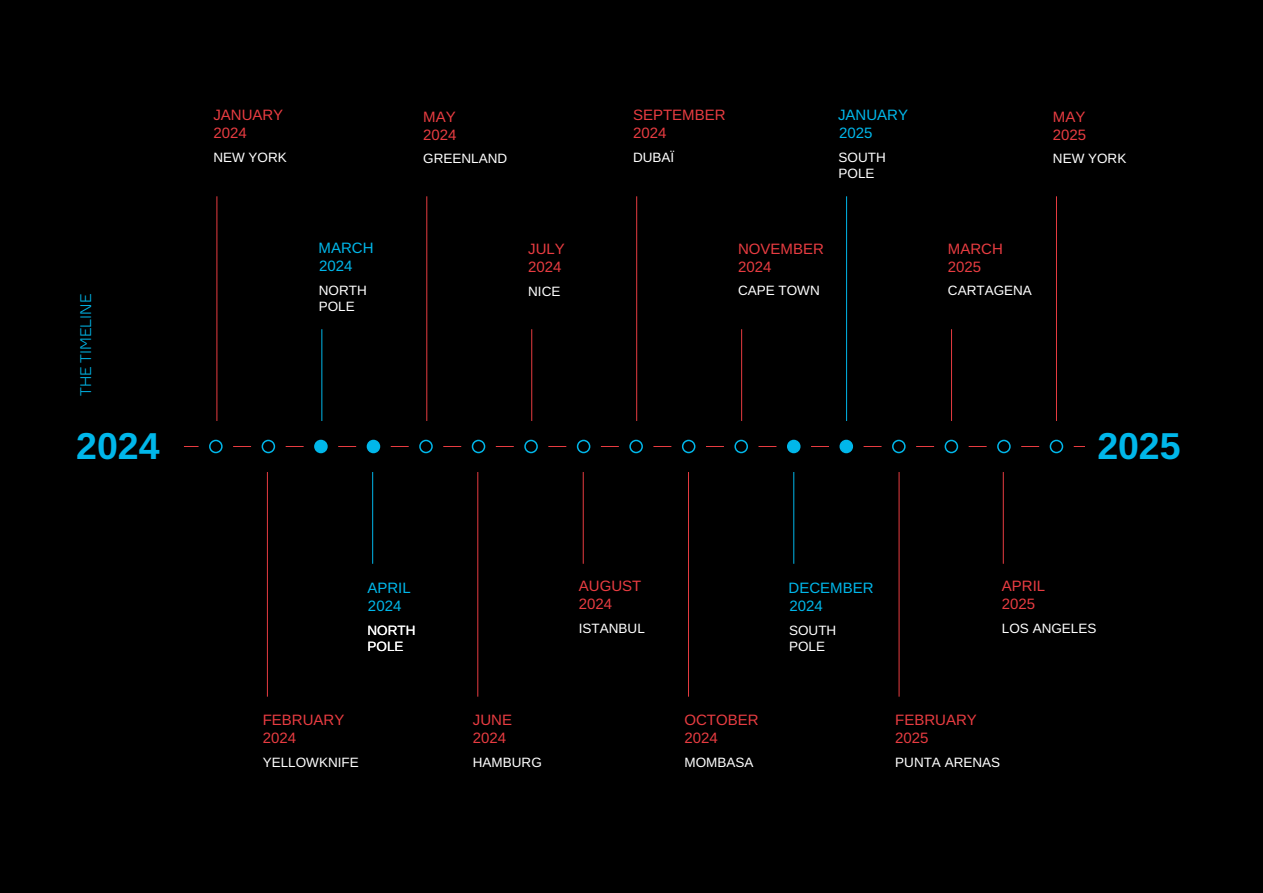
<style>
.page{position:relative;width:1263px;height:893px;background:#000}
.page>*{position:absolute;margin:0;border:0;box-sizing:border-box;transform-origin:0 0}
.t1{font:700 37.5px "Helvetica";letter-spacing:.005em;color:#00b7ea}
.t2{font:15px/18px "Helvetica";letter-spacing:.005em;color:#e83c41}
.t3{font:15px/18px "Helvetica";letter-spacing:.005em;color:#00b7ea}
.t4{font:300 15px "Formular";color:#00b7ea}
.t5{font:13.5px/16.2px "Helvetica";letter-spacing:.005em;color:#fff}
</style>
<div class="page">
<hr style="left:184px;top:446px;width:958px;height:1px;background:#e83c41">
<div style="left:199px;top:429px;width:34px;height:35px;border:22px solid #000;border-radius:50%"></div>
<div style="left:210px;top:440px;width:12px;height:12px;background:#000;border-radius:50%"></div>
<div style="left:209px;top:440px;width:14px;height:13px;border:2px solid #00b7ea;border-radius:50%"></div>
<div style="left:251px;top:429px;width:35px;height:35px;border:22px solid #000;border-radius:50%"></div>
<div style="left:262px;top:440px;width:12px;height:12px;background:#000;border-radius:50%"></div>
<div style="left:304px;top:429px;width:34px;height:35px;border:22px solid #000;border-radius:50%"></div>
<div style="left:314px;top:440px;width:14px;height:13px;border:2px solid #00b7ea;border-radius:50%"></div>
<div style="left:356px;top:429px;width:35px;height:35px;border:22px solid #000;border-radius:50%"></div>
<div style="left:367px;top:440px;width:13px;height:13px;border:2px solid #00b7ea;border-radius:50%"></div>
<div style="left:409px;top:429px;width:34px;height:35px;border:22px solid #000;border-radius:50%"></div>
<div style="left:420px;top:440px;width:12px;height:12px;background:#000;border-radius:50%"></div>
<div style="left:419px;top:440px;width:14px;height:13px;border:2px solid #00b7ea;border-radius:50%"></div>
<div style="left:461px;top:429px;width:35px;height:35px;border:22px solid #000;border-radius:50%"></div>
<div style="left:315px;top:440px;width:12px;height:12px;background:#00b7ea;border-radius:50%"></div>
<div style="left:262px;top:440px;width:13px;height:13px;border:2px solid #00b7ea;border-radius:50%"></div>
<div style="left:514px;top:429px;width:34px;height:35px;border:22px solid #000;border-radius:50%"></div>
<div style="left:525px;top:440px;width:12px;height:12px;background:#000;border-radius:50%"></div>
<div style="left:524px;top:440px;width:14px;height:13px;border:2px solid #00b7ea;border-radius:50%"></div>
<div style="left:566px;top:429px;width:35px;height:35px;border:22px solid #000;border-radius:50%"></div>
<div style="left:578px;top:440px;width:12px;height:12px;background:#000;border-radius:50%"></div>
<div style="left:577px;top:440px;width:13px;height:13px;border:2px solid #00b7ea;border-radius:50%"></div>
<div style="left:619px;top:429px;width:34px;height:35px;border:22px solid #000;border-radius:50%"></div>
<div style="left:630px;top:440px;width:12px;height:12px;background:#000;border-radius:50%"></div>
<div style="left:629px;top:440px;width:14px;height:13px;border:2px solid #00b7ea;border-radius:50%"></div>
<div style="left:671px;top:429px;width:35px;height:35px;border:22px solid #000;border-radius:50%"></div>
<div style="left:683px;top:440px;width:12px;height:12px;background:#000;border-radius:50%"></div>
<div style="left:682px;top:440px;width:13px;height:13px;border:2px solid #00b7ea;border-radius:50%"></div>
<div style="left:724px;top:429px;width:34px;height:35px;border:22px solid #000;border-radius:50%"></div>
<div style="left:735px;top:440px;width:12px;height:12px;background:#000;border-radius:50%"></div>
<div style="left:734px;top:440px;width:14px;height:13px;border:2px solid #00b7ea;border-radius:50%"></div>
<div style="left:776px;top:429px;width:35px;height:35px;border:22px solid #000;border-radius:50%"></div>
<div style="left:787px;top:440px;width:13px;height:13px;border:2px solid #00b7ea;border-radius:50%"></div>
<div style="left:829px;top:429px;width:34px;height:35px;border:22px solid #000;border-radius:50%"></div>
<div style="left:839px;top:440px;width:14px;height:13px;border:2px solid #00b7ea;border-radius:50%"></div>
<div style="left:881px;top:429px;width:35px;height:35px;border:22px solid #000;border-radius:50%"></div>
<div style="left:893px;top:440px;width:12px;height:12px;background:#000;border-radius:50%"></div>
<div style="left:892px;top:440px;width:14px;height:13px;border:2px solid #00b7ea;border-radius:50%"></div>
<div style="left:934px;top:429px;width:35px;height:35px;border:22px solid #000;border-radius:50%"></div>
<div style="left:945px;top:440px;width:12px;height:12px;background:#000;border-radius:50%"></div>
<div style="left:944px;top:440px;width:14px;height:13px;border:2px solid #00b7ea;border-radius:50%"></div>
<div style="left:987px;top:429px;width:34px;height:35px;border:22px solid #000;border-radius:50%"></div>
<div style="left:788px;top:440px;width:12px;height:12px;background:#00b7ea;border-radius:50%"></div>
<div style="left:997px;top:440px;width:14px;height:13px;border:2px solid #00b7ea;border-radius:50%"></div>
<div style="left:1039px;top:429px;width:35px;height:35px;border:22px solid #000;border-radius:50%"></div>
<div style="left:1050px;top:440px;width:12px;height:12px;background:#000;border-radius:50%"></div>
<div style="left:1050px;top:440px;width:13px;height:13px;border:2px solid #00b7ea;border-radius:50%"></div>
<hr style="left:217px;top:196px;width:1px;height:225px;background:#e83c41">
<hr style="left:636px;top:196px;width:1px;height:225px;background:#e83c41">
<hr style="left:267px;top:472px;width:1px;height:225px;background:#e83c41">
<hr style="left:688px;top:472px;width:1px;height:225px;background:#e83c41">
<hr style="left:899px;top:472px;width:1px;height:225px;background:#e83c41">
<hr style="left:426px;top:196px;width:1px;height:225px;background:#e83c41">
<hr style="left:846px;top:196px;width:1px;height:225px;background:#00b7ea">
<hr style="left:1056px;top:196px;width:1px;height:225px;background:#e83c41">
<hr style="left:741px;top:329px;width:1px;height:92px;background:#e83c41">
<hr style="left:372px;top:472px;width:1px;height:92px;background:#00b7ea">
<hr style="left:583px;top:472px;width:1px;height:92px;background:#e83c41">
<hr style="left:793px;top:472px;width:1px;height:92px;background:#00b7ea">
<hr style="left:531px;top:329px;width:1px;height:92px;background:#e83c41">
<hr style="left:951px;top:329px;width:1px;height:92px;background:#e83c41">
<div style="left:472px;top:440px;width:13px;height:13px;border:2px solid #00b7ea;border-radius:50%"></div>
<hr style="left:321px;top:329px;width:1px;height:92px;background:#00b7ea">
<hr style="left:477px;top:472px;width:1px;height:225px;background:#e83c41">
<img style="left:1085px;top:446px;width:57px;height:1px">
<div style="left:367px;top:440px;width:12px;height:12px;background:#00b7ea;border-radius:50%"></div>
<div style="left:840px;top:440px;width:12px;height:12px;background:#00b7ea;border-radius:50%"></div>
<hr style="left:1003px;top:472px;width:1px;height:92px;background:#e83c41">
<p class="t4" style="left:77px;top:396px;width:104px;rotate:-90deg">THE TIMELINE</p>
<h1 class="t1" style="left:76px;top:425px;width:85px">2024</h1>
<p class="t2" style="left:213px;top:106px;width:71px">JANUARY<br>2024</p>
<p class="t2" style="left:633px;top:106px;width:94px">SEPTEMBER<br>2024</p>
<p class="t3" style="left:838px;top:106px;width:71px">JANUARY<br>2025</p>
<p class="t2" style="left:423px;top:107px;width:35px">MAY<br>2024</p>
<p class="t2" style="left:1053px;top:107px;width:35px">MAY<br>2025</p>
<p class="t5" style="left:213px;top:149px;width:75px">NEW YORK</p>
<p class="t5" style="left:633px;top:149px;width:43px">DUBAÏ</p>
<p class="t5" style="left:839px;top:149px;width:49px">SOUTH<br>POLE</p>
<p class="t5" style="left:423px;top:150px;width:85px">GREENLAND</p>
<p class="t5" style="left:1053px;top:150px;width:75px">NEW YORK</p>
<p class="t3" style="left:319px;top:239px;width:56px">MARCH<br>2024</p>
<p class="t5" style="left:319px;top:282px;width:49px">NORTH<br>POLE</p>
<p class="t2" style="left:738px;top:239px;width:87px">NOVEMBER<br>2024</p>
<p class="t2" style="left:528px;top:239px;width:38px">JULY<br>2024</p>
<p class="t2" style="left:948px;top:239px;width:56px">MARCH<br>2025</p>
<p class="t5" style="left:528px;top:283px;width:34px">NICE</p>
<p class="t5" style="left:948px;top:283px;width:85px">CARTAGENA</p>
<p class="t5" style="left:738px;top:283px;width:83px">CAPE TOWN</p>
<h1 class="t1" style="left:1097px;top:425px;width:85px">2025</h1>
<p class="t2" style="left:579px;top:577px;width:64px">AUGUST<br>2024</p>
<p class="t3" style="left:788px;top:579px;width:86px">DECEMBER<br>2024</p>
<p class="t3" style="left:367px;top:579px;width:45px">APRIL<br>2024</p>
<p class="t5" style="left:368px;top:622px;width:49px">NORTH<br>POLE</p>
<p class="t5" style="left:789px;top:622px;width:49px">SOUTH<br>POLE</p>
<p class="t5" style="left:579px;top:620px;width:67px">ISTANBUL</p>
<p class="t2" style="left:1002px;top:577px;width:45px">APRIL<br>2025</p>
<p class="t5" style="left:1002px;top:620px;width:96px">LOS ANGELES</p>
<p class="t2" style="left:263px;top:711px;width:83px">FEBRUARY<br>2024</p>
<p class="t5" style="left:263px;top:754px;width:97px">YELLOWKNIFE</p>
<p class="t2" style="left:473px;top:711px;width:41px">JUNE<br>2024</p>
<p class="t5" style="left:473px;top:754px;width:70px">HAMBURG</p>
<p class="t2" style="left:684px;top:711px;width:76px">OCTOBER<br>2024</p>
<p class="t2" style="left:895px;top:711px;width:83px">FEBRUARY<br>2025</p>
<p class="t5" style="left:684px;top:754px;width:70px">MOMBASA</p>
<p class="t5" style="left:895px;top:754px;width:106px">PUNTA ARENAS</p>
</div>
